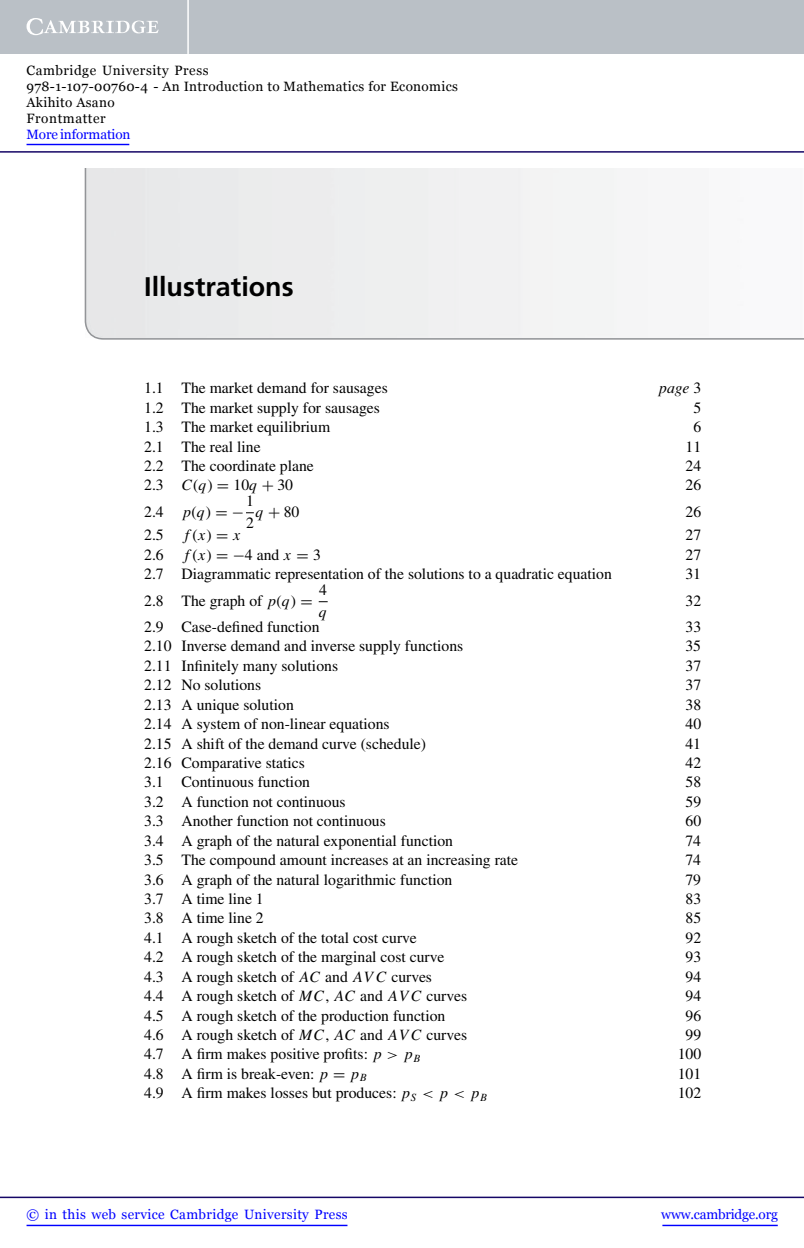
<style>
.page{position:relative;width:804px;height:1248px;background:#fff}
.page>*{position:absolute;margin:0;border:0;box-sizing:border-box;transform-origin:0 0}
.t1{font:700 26.85px "Frutiger";color:#000}
.t2{font:15.75px/22.2px "Times";color:#000}
.t3{font:italic 15.75px "Times";color:#000}
.t4{font:15.75px "MTMI";color:#000}
.t5{font:13.5px/16.2px "Georgia";letter-spacing:.025em;color:#000}
.t6{font:13.5px "Georgia";letter-spacing:.025em;color:#00f}
.t7{font:13.5px "Georgia";letter-spacing:-.015em;color:#00f}
.t8{font:13.5px "Georgia";letter-spacing:-.01em;color:#00f}
.s1{font-style:normal}
.s2{font-family:"MTMI"}
.s3{font-family:"MTSY"}
</style>
<div class="page">
<svg style="left:85px;top:169px;width:719px;height:171px"></svg>
<div style="left:0;top:0;width:804px;height:54px;background:#bac0c6"></div>
<svg style="left:27px;top:18px;width:132px;height:17px"></svg>
<hr style="left:187px;top:0;width:2px;height:54px;background:#fff">
<hr style="left:0;top:151px;width:804px;height:2px;background:#150666">
<hr style="left:662px;top:1225px;width:116px;height:1px;background:#00f">
<hr style="left:0;top:1197px;width:804px;height:1px;background:#150666">
<hr style="left:27px;top:1225px;width:320px;height:1px;background:#00f">
<hr style="left:27px;top:144px;width:102px;height:1px;background:#00f">
<p class="t5" style="left:27px;top:62px;width:433px">Cambridge University Press<br>978-1-107-00760-4 - An Introduction to Mathematics for Economics<br>Akihito Asano<br>Frontmatter</p>
<p class="t8" style="left:27px;top:127px;width:105px">More information</p>
<h1 class="t1" style="left:144px;top:276px;width:151px">Illustrations</h1>
<p class="t2" style="left:144px;top:378px;width:245px">1.1 The market demand for sausages</p>
<p class="t3" style="left:659px;top:382px;width:43px">page <span class="s1">3</span></p>
<p class="t2" style="left:144px;top:398px;width:237px">1.2 The market supply for sausages</p>
<p class="t2" style="left:693px;top:398px;width:9px">5</p>
<p class="t2" style="left:144px;top:417px;width:188px">1.3 The market equilibrium</p>
<p class="t2" style="left:693px;top:417px;width:9px">6</p>
<p class="t2" style="left:144px;top:437px;width:118px">2.1 The real line</p>
<p class="t2" style="left:685px;top:437px;width:17px">11</p>
<p class="t2" style="left:144px;top:456px;width:171px">2.2 The coordinate plane</p>
<p class="t2" style="left:686px;top:456px;width:17px">24</p>
<p class="t2" style="left:144px;top:476px;width:150px">2.3 <span class="s2">C</span>(<span class="s2">q</span>) <span class="s3">=</span> 10<span class="s2">q</span> <span class="s3">+</span> 30</p>
<p class="t2" style="left:686px;top:476px;width:17px">26</p>
<p class="t2" style="left:144px;top:502px;width:102px">2.4 <span class="s2">p</span>(<span class="s2">q</span>) <span class="s3">= −</span></p>
<p class="t2" style="left:246px;top:491px;width:9px">1<br>2</p>
<p class="t2" style="left:256px;top:502px;width:45px"><span class="s2">q</span><span class="s3">+</span>80</p>
<p class="t2" style="left:686px;top:502px;width:17px">26</p>
<p class="t2" style="left:144px;top:525px;width:98px">2.5 <span class="s2">f</span>(<span class="s2">x</span>) <span class="s3">=</span> <span class="s2">x</span></p>
<p class="t2" style="left:686px;top:525px;width:17px">27</p>
<p class="t2" style="left:144px;top:545px;width:178px">2.6 <span class="s2">f</span>(<span class="s2">x</span>)<span class="s3">=−</span>4and<span class="s2">x</span> <span class="s3">=</span>3</p>
<p class="t2" style="left:686px;top:545px;width:17px">27</p>
<p class="t2" style="left:144px;top:564px;width:469px">2.7 Diagrammatic representation of the solutions to a quadratic equation</p>
<p class="t2" style="left:685px;top:564px;width:17px">31</p>
<p class="t2" style="left:144px;top:591px;width:170px">2.8 The graph of <span class="s2">p</span>(<span class="s2">q</span>) <span class="s3">=</span></p>
<p class="t2" style="left:319px;top:580px;width:9px">4</p>
<p class="t4" style="left:319px;top:606px;width:9px">q</p>
<p class="t2" style="left:686px;top:591px;width:17px">32</p>
<p class="t2" style="left:144px;top:617px;width:177px">2.9 Case-defined function</p>
<p class="t2" style="left:686px;top:617px;width:17px">33</p>
<p class="t2" style="left:144px;top:637px;width:321px">2.10 Inverse demand and inverse supply functions</p>
<p class="t2" style="left:685px;top:637px;width:17px">35</p>
<p class="t2" style="left:144px;top:656px;width:195px">2.11 Infinitely many solutions</p>
<p class="t2" style="left:686px;top:656px;width:17px">37</p>
<p class="t2" style="left:144px;top:675px;width:119px">2.12 No solutions</p>
<p class="t2" style="left:686px;top:675px;width:17px">37</p>
<p class="t2" style="left:144px;top:695px;width:151px">2.13 A unique solution</p>
<p class="t2" style="left:686px;top:695px;width:17px">38</p>
<p class="t2" style="left:144px;top:714px;width:247px">2.14 A system of non-linear equations</p>
<p class="t2" style="left:685px;top:714px;width:17px">40</p>
<p class="t2" style="left:144px;top:734px;width:283px">2.15 A shift of the demand curve (schedule)</p>
<p class="t2" style="left:685px;top:734px;width:17px">41</p>
<p class="t2" style="left:144px;top:753px;width:162px">2.16 Comparative statics</p>
<p class="t2" style="left:685px;top:753px;width:17px">42</p>
<p class="t2" style="left:144px;top:773px;width:167px">3.1 Continuous function</p>
<p class="t2" style="left:686px;top:773px;width:17px">58</p>
<p class="t2" style="left:144px;top:792px;width:203px">3.2 A function not continuous</p>
<p class="t2" style="left:685px;top:792px;width:17px">59</p>
<p class="t2" style="left:144px;top:811px;width:243px">3.3 Another function not continuous</p>
<p class="t2" style="left:686px;top:811px;width:17px">60</p>
<p class="t2" style="left:144px;top:831px;width:310px">3.4 A graph of the natural exponential function</p>
<p class="t2" style="left:685px;top:831px;width:17px">74</p>
<p class="t2" style="left:144px;top:850px;width:376px">3.5 The compound amount increases at an increasing rate</p>
<p class="t2" style="left:685px;top:850px;width:17px">74</p>
<p class="t2" style="left:144px;top:870px;width:310px">3.6 A graph of the natural logarithmic function</p>
<p class="t2" style="left:685px;top:870px;width:17px">79</p>
<p class="t2" style="left:144px;top:889px;width:121px">3.7 A time line 1</p>
<p class="t2" style="left:685px;top:889px;width:17px">83</p>
<p class="t2" style="left:144px;top:909px;width:121px">3.8 A time line 2</p>
<p class="t2" style="left:685px;top:909px;width:17px">85</p>
<p class="t2" style="left:144px;top:928px;width:274px">4.1 A rough sketch of the total cost curve</p>
<p class="t2" style="left:685px;top:928px;width:17px">92</p>
<p class="t2" style="left:144px;top:947px;width:302px">4.2 A rough sketch of the marginal cost curve</p>
<p class="t2" style="left:685px;top:947px;width:17px">93</p>
<p class="t2" style="left:144px;top:967px;width:289px">4.3 A rough sketch of <span class="s2">AC</span> and <span class="s2">AV C</span> curves</p>
<p class="t2" style="left:686px;top:967px;width:17px">94</p>
<p class="t2" style="left:144px;top:986px;width:324px">4.4 A rough sketch of <span class="s2">MC</span>, <span class="s2">AC</span> and <span class="s2">AV C</span> curves</p>
<p class="t2" style="left:686px;top:986px;width:17px">94</p>
<p class="t2" style="left:144px;top:1006px;width:303px">4.5 A rough sketch of the production function</p>
<p class="t2" style="left:686px;top:1006px;width:17px">96</p>
<p class="t2" style="left:144px;top:1025px;width:324px">4.6 A rough sketch of <span class="s2">MC</span>, <span class="s2">AC</span> and <span class="s2">AV C</span> curves</p>
<p class="t2" style="left:686px;top:1025px;width:17px">99</p>
<p class="t2" style="left:144px;top:1045px;width:278px">4.7 A firm makes positive profits: <span class="s2">p &gt; p</span><sub>B</sub></p>
<p class="t2" style="left:678px;top:1045px;width:25px">100</p>
<p class="t2" style="left:144px;top:1064px;width:224px">4.8 A firm is break-even: <span class="s2">p</span> <span class="s3">=</span> <span class="s2">p</span><sub>B</sub></p>
<p class="t2" style="left:678px;top:1064px;width:25px">101</p>
<p class="t2" style="left:144px;top:1083px;width:344px">4.9 A firm makes losses but produces: <span class="s2">p</span><sub>S</sub> <span class="s2">&lt; p &lt; p</span><sub>B</sub></p>
<p class="t2" style="left:678px;top:1083px;width:25px">102</p>
<p class="t6" style="left:27px;top:1207px;width:323px">© in this web service Cambridge University Press</p>
<p class="t7" style="left:661px;top:1207px;width:118px">www.cambridge.org</p>
</div>
